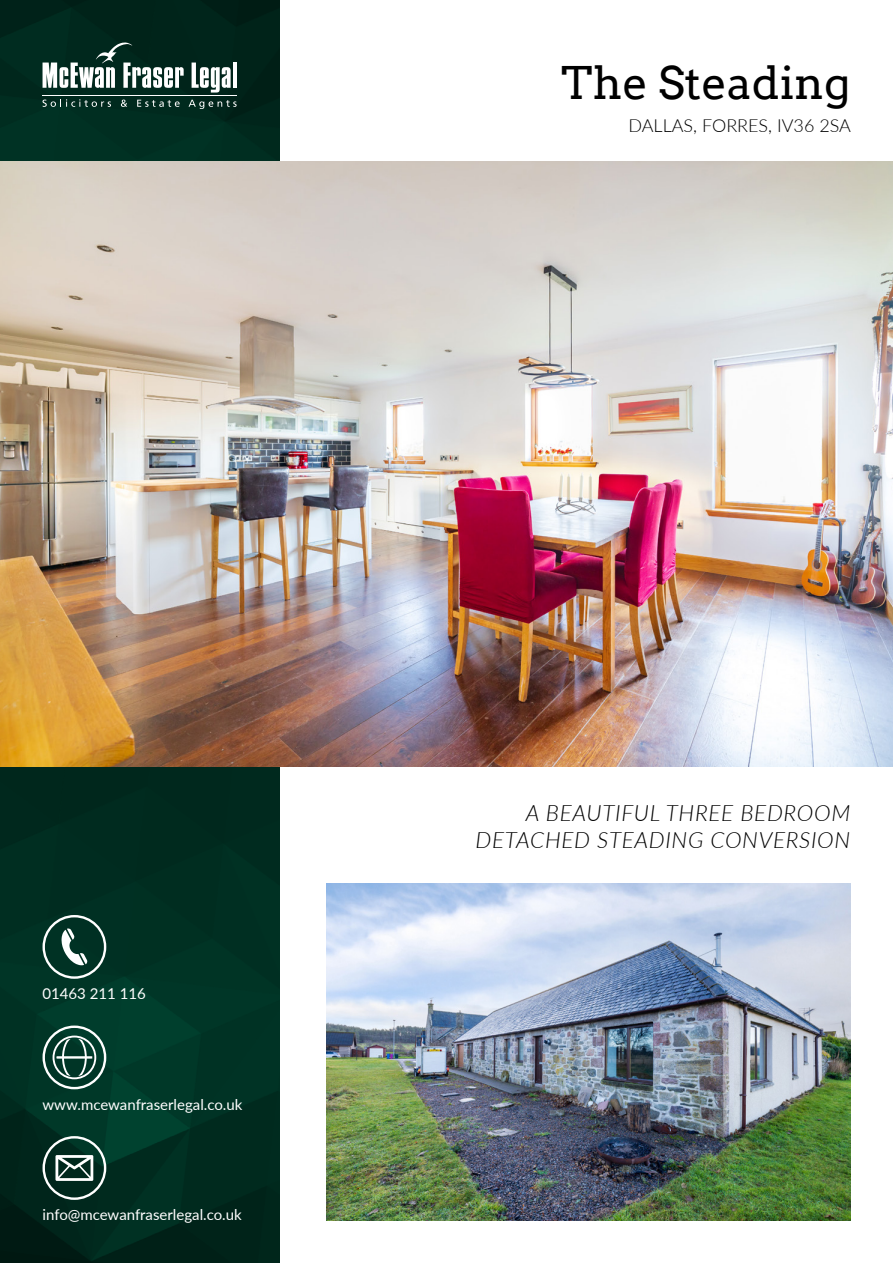
<style>
.page{position:relative;width:893px;height:1263px;background:#fff}
.page>*{position:absolute;margin:0;border:0;box-sizing:border-box;transform-origin:0 0}
.t1{font:45px "Arvo";color:#000}
.t2{font:italic 300 22.5px/27px "Lato";letter-spacing:.03em;color:#000;text-align:right}
.t3{font:300 18px "Lato";color:#000}
.t4{font:15px "Lato";color:#fff}
</style>
<div class="page">
<img style="left:0;top:0;width:279px;height:1263px">
<img style="left:0;top:162px;width:893px;height:605px">
<svg style="left:43px;top:43px;width:141px;height:45px"></svg>
<svg style="left:192px;top:63px;width:39px;height:30px"></svg>
<hr style="left:233px;top:63px;width:4px;height:25px;background:#fff">
<hr style="left:43px;top:95px;width:194px;height:1px;background:#fff">
<svg style="left:43px;top:99px;width:68px;height:8px"></svg>
<svg style="left:121px;top:100px;width:6px;height:7px"></svg>
<svg style="left:137px;top:100px;width:43px;height:7px"></svg>
<svg style="left:189px;top:100px;width:48px;height:9px"></svg>
<img style="left:326px;top:883px;width:524px;height:337px">
<svg style="left:43px;top:915px;width:63px;height:64px;background:#335a4f"></svg>
<svg style="left:43px;top:1025px;width:63px;height:64px;background:#3a6559"></svg>
<svg style="left:43px;top:1136px;width:63px;height:64px;background:#3a5b52"></svg>
<h1 class="t1" style="left:561px;top:55px;width:291px">The Steading</h1>
<p class="t3" style="left:628px;top:113px;width:224px">DALLAS, FORRES, IV36 2SA</p>
<p class="t4" style="left:43px;top:983px;width:105px">01463 211 116</p>
<p class="t4" style="left:43px;top:1094px;width:201px">www.mcewanfraserlegal.co.uk</p>
<p class="t4" style="left:43px;top:1204px;width:201px">info@mcewanfraserlegal.co.uk</p>
<h2 class="t2" style="left:476px;top:798px;width:376px">A BEAUTIFUL THREE BEDROOM<br>DETACHED STEADING CONVERSION</h2>
</div>
